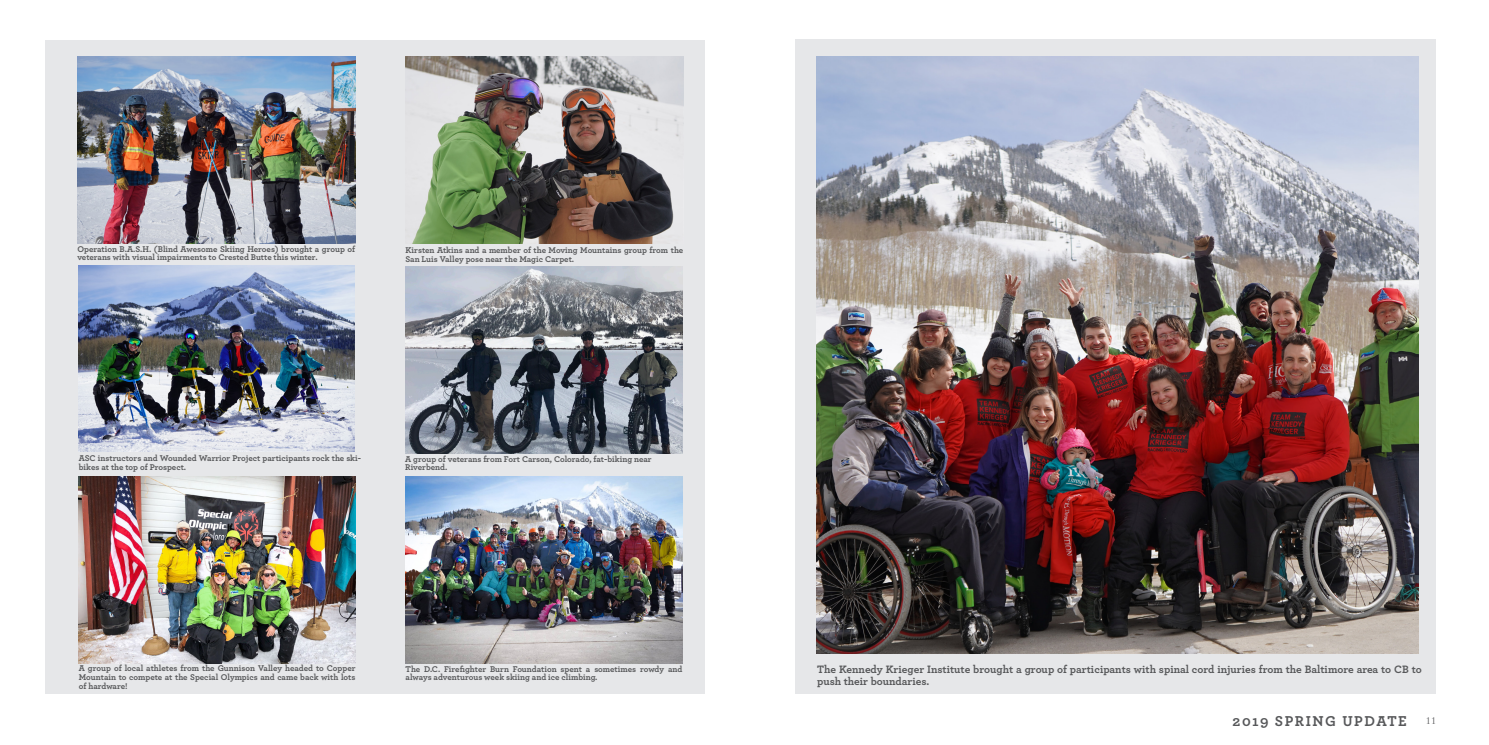
<style>
.page{position:relative;width:1489px;height:745px;background:#fff}
.page>*{position:absolute;margin:0;border:0;box-sizing:border-box;transform-origin:0 0}
.t1{font:700 15px "Archer";letter-spacing:.1em;color:#57585a}
.BoldText{font:700 11.25px/11.2px "Archer";color:#57585a}
.t2{font:10px "Cardo";color:#57585a}
.BoldText-2{font:700 8.75px/8.8px "Archer";color:#57585a}
</style>
<div class="page">
<div style="left:45px;top:40px;width:659px;height:653px;background:#e6e7e9"></div>
<div style="left:795px;top:39px;width:640px;height:654px;background:#e6e7e9"></div>
<img style="left:816px;top:56px;width:602px;height:596px">
<img style="left:79px;top:265px;width:276px;height:186px">
<img style="left:79px;top:476px;width:276px;height:186px">
<img style="left:405px;top:56px;width:278px;height:187px">
<img style="left:405px;top:266px;width:277px;height:187px">
<img style="left:405px;top:476px;width:277px;height:186px">
<img style="left:78px;top:56px;width:277px;height:187px">
<p class="BoldText-2" style="left:77px;top:243px;width:279px">Operation B.A.S.H. (Blind Awesome Skiing Heroes) brought a group of veterans with visual impairments to Crested Butte this winter.</p>
<p class="BoldText-2" style="left:405px;top:245px;width:279px">Kirsten Atkins and a member of the Moving Mountains group from the<br>San Luis Valley pose near the Magic Carpet.</p>
<p class="BoldText-2" style="left:79px;top:453px;width:284px">ASC instructors and Wounded Warrior Project participants rock the ski&shy;bikes at the top of Prospect.</p>
<p class="BoldText-2" style="left:405px;top:453px;width:248px">A group of veterans from Fort Carson, Colorado, fat-biking near<br>Riverbend.</p>
<p class="BoldText-2" style="left:79px;top:663px;width:278px;text-align:justify">A group of local athletes from the Gunnison Valley headed to Copper Mountain to compete at the Special Olympics and came back with lots of hardware!</p>
<p class="BoldText-2" style="left:405px;top:663px;width:278px">The D.C. Firefighter Burn Foundation spent a sometimes rowdy and always adventurous week skiing and ice climbing.</p>
<p class="BoldText" style="left:817px;top:663px;width:606px">The Kennedy Krieger Institute brought a group of participants with spinal cord injuries from the Baltimore area to CB to push their boundaries.</p>
<h1 class="t1" style="left:1232px;top:708px;width:176px">2019 SPRING UPDATE</h1>
<p class="t2" style="left:1425px;top:712px;width:12px">11</p>
</div>
